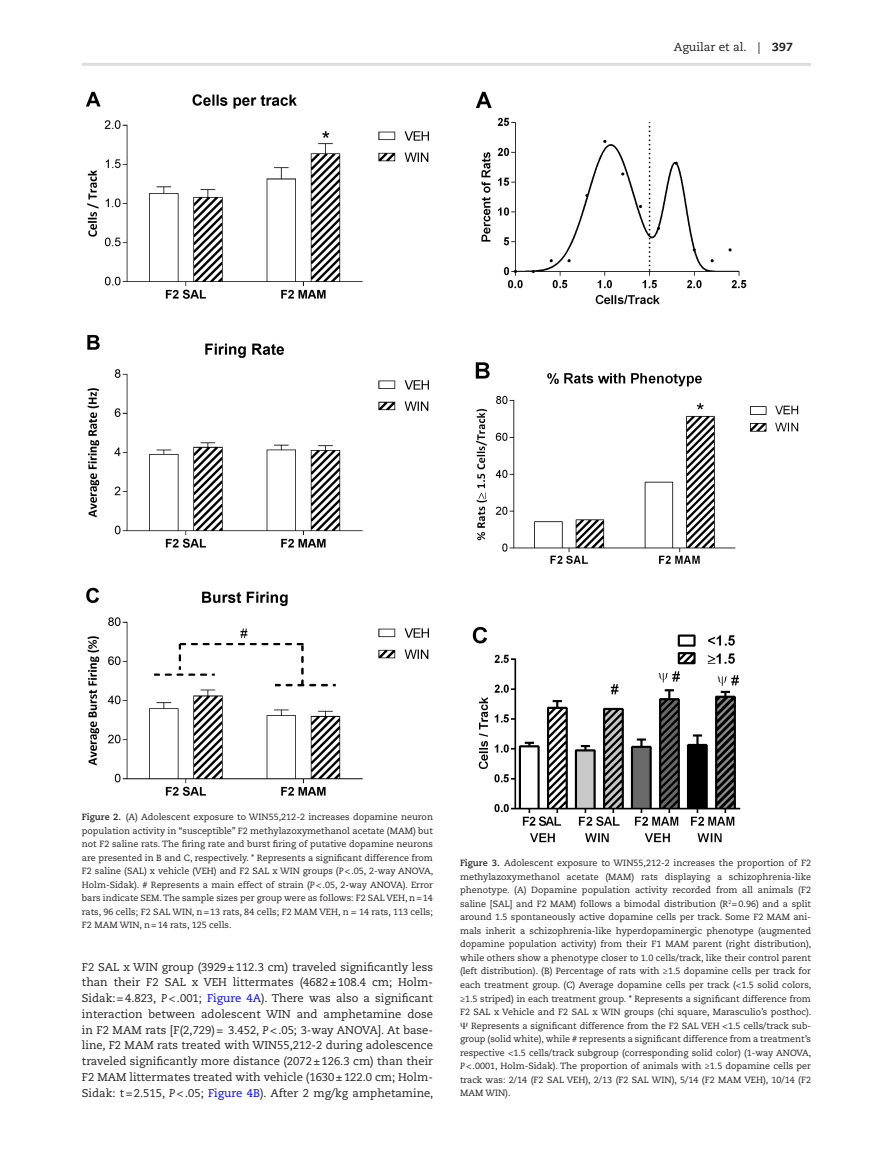
<style>
.page{position:relative;width:893px;height:1174px;background:#fff}
.page>*{position:absolute;margin:0;border:0;box-sizing:border-box;transform-origin:0 0}
.t1{font:11.7px "Caecilia LT Std";color:#231f20}
.t2{font:11.25px/15.8px "Caecilia LT Std";color:#231f20;text-align:justify}
.t3{font:9px/13.5px "Caecilia LT Std";color:#231f20;text-align:justify}
.s1{font-weight:800}
.s2{font-weight:700}
.s3{font-style:italic}
.s4{color:#00f}
.s5{font-family:"Gandhari Unicode"}
</style>
<div class="page">
<hr style="left:82px;top:63px;width:729px;height:3px;background:#dcdddf">
<img style="left:86px;top:91px;width:343px;height:705px">
<img style="left:472px;top:91px;width:327px;height:751px">
<p class="t1" style="left:674px;top:40px;width:121px">Aguilar et al. | <span class="s1">397</span></p>
<p class="t3" style="left:82px;top:810px;width:353px"><span class="s2">Figure 2.</span> (A) Adolescent exposure to WIN55,212-2 increases dopamine neuron population activity in “susceptible” F2 methylazoxymethanol acetate (MAM) but not F2 saline rats. The firing rate and burst firing of putative dopamine neurons are presented in B and C, respectively. * Represents a significant difference from F2 saline (SAL) x vehicle (VEH) and F2 SAL x WIN groups (<span class="s3">P&lt;</span>.05, 2-way ANOVA, Holm-Sidak). # Represents a main effect of strain (<span class="s3">P&lt;</span>.05, 2-way ANOVA). Error bars indicate SEM. The sample sizes per group were as follows: F2 SAL VEH, n=14 rats, 96 cells; F2 SAL WIN, n=13 rats, 84 cells; F2 MAM VEH, n = 14 rats, 113 cells; F2 MAM WIN, n=14 rats, 125 cells.</p>
<p class="t2" style="left:82px;top:959px;width:353px">F2 SAL x WIN group (3929±112.3 cm) traveled significantly less than their F2 SAL x VEH littermates (4682±108.4 cm; Holm-Sidak:=4.823, <span class="s3">P&lt;</span>.001; <span class="s4">Figure 4A</span>). There was also a significant interaction between adolescent WIN and amphetamine dose in F2 MAM rats [F(2,729)= 3.452, <span class="s3">P&lt;</span>.05; 3-way ANOVA]. At base&shy;line, F2 MAM rats treated with WIN55,212-2 during adolescence traveled significantly more distance (2072±126.3 cm) than their F2 MAM littermates treated with vehicle (1630±122.0 cm; Holm-Sidak: t=2.515, <span class="s3">P&lt;</span>.05; <span class="s4">Figure 4B</span>). After 2 mg/kg amphetamine,</p>
<p class="t3" style="left:460px;top:856px;width:353px"><span class="s2">Figure 3.</span> Adolescent exposure to WIN55,212-2 increases the proportion of F2 methylazoxymethanol acetate (MAM) rats displaying a schizophrenia-like phenotype. (A) Dopamine population activity recorded from all animals (F2 saline [SAL] and F2 MAM) follows a bimodal distribution (R<sup>2</sup>=0.96) and a split around 1.5 spontaneously active dopamine cells per track. Some F2 MAM ani&shy;mals inherit a schizophrenia-like hyperdopaminergic phenotype (augmented dopamine population activity) from their F1 MAM parent (right distribution), while others show a phenotype closer to 1.0 cells/track, like their control parent (left distribution). (B) Percentage of rats with ≥1.5 dopamine cells per track for each treatment group. (C) Average dopamine cells per track (&lt;1.5 solid colors, ≥1.5 striped) in each treatment group. * Represents a significant difference from F2 SAL x Vehicle and F2 SAL x WIN groups (chi square, Marasculio’s posthoc).<br><span class="s5">Ψ</span> Represents a significant difference from the F2 SAL VEH &lt;1.5 cells/track sub&shy;group (solid white), while # represents a significant difference from a treatment’s respective &lt;1.5 cells/track subgroup (corresponding solid color) (1-way ANOVA, <span class="s3">P&lt;</span>.0001, Holm-Sidak). The proportion of animals with ≥1.5 dopamine cells per track was: 2/14 (F2 SAL VEH), 2/13 (F2 SAL WIN), 5/14 (F2 MAM VEH), 10/14 (F2<br>MAM WIN).</p>
</div>
